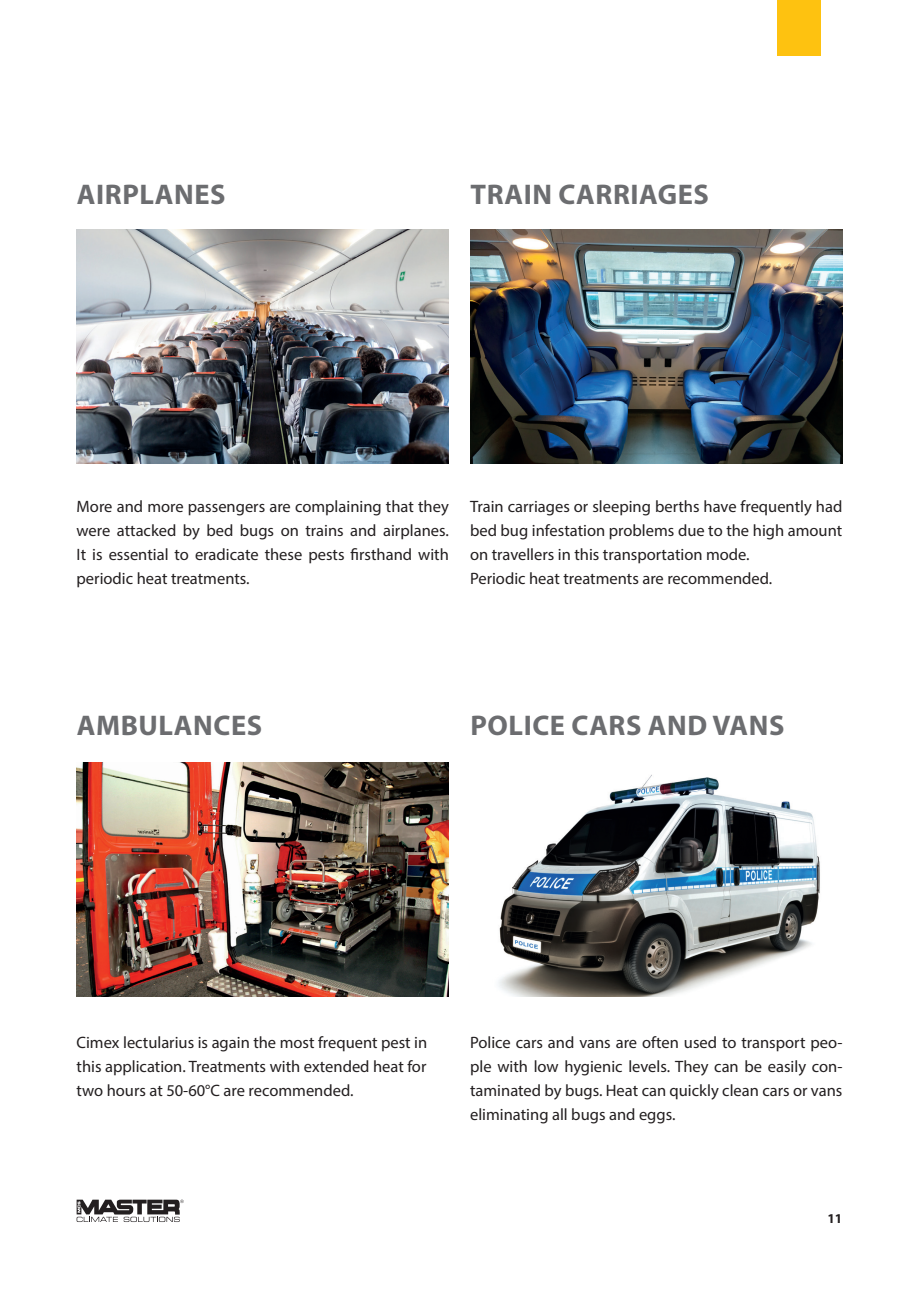
<style>
.page{position:relative;width:919px;height:1289px;background:#fff}
.page>*{position:absolute;margin:0;border:0;box-sizing:border-box;transform-origin:0 0}
.t1{font:700 28.5px "Myriad Pro";letter-spacing:.02em;color:#6c6d70}
.t2{font:16.5px/24px "Myriad Pro";color:#231f20;text-align:justify}
.t3{font:700 13.5px "Myriad Pro";color:#231f20}
</style>
<div class="page">
<svg style="left:77px;top:1199px;width:107px;height:22px"></svg>
<div style="left:777px;top:0;width:44px;height:55px;background:#fec210"></div>
<img style="left:470px;top:229px;width:372px;height:234px">
<img style="left:77px;top:229px;width:372px;height:234px">
<img style="left:77px;top:762px;width:372px;height:234px">
<img style="left:498px;top:774px;width:322px;height:222px">
<h1 class="t1" style="left:77px;top:176px;width:150px">AIRPLANES</h1>
<h1 class="t1" style="left:470px;top:176px;width:240px">TRAIN CARRIAGES</h1>
<p class="t2" style="left:77px;top:494px;width:374px">More and more passengers are complaining that they were attacked by bed bugs on trains and airplanes.<br>It is essential to eradicate these pests firsthand with periodic heat treatments.</p>
<p class="t2" style="left:470px;top:494px;width:374px;text-align:left">Train carriages or sleeping berths have frequently had bed bug infestation problems due to the high amount on travellers in this transportation mode.<br>Periodic heat treatments are recommended.</p>
<h1 class="t1" style="left:77px;top:707px;width:187px">AMBULANCES</h1>
<h1 class="t1" style="left:470px;top:707px;width:315px">POLICE CARS AND VANS</h1>
<p class="t2" style="left:77px;top:1030px;width:352px">Cimex lectularius is again the most frequent pest in this application. Treatments with extended heat for two hours at 50-60°C are recommended.</p>
<p class="t2" style="left:470px;top:1030px;width:374px">Police cars and vans are often used to transport peo&shy;ple with low hygienic levels. They can be easily con&shy;taminated by bugs. Heat can quickly clean cars or vans eliminating all bugs and eggs.</p>
<p class="t3" style="left:827px;top:1209px;width:16px">11</p>
</div>
